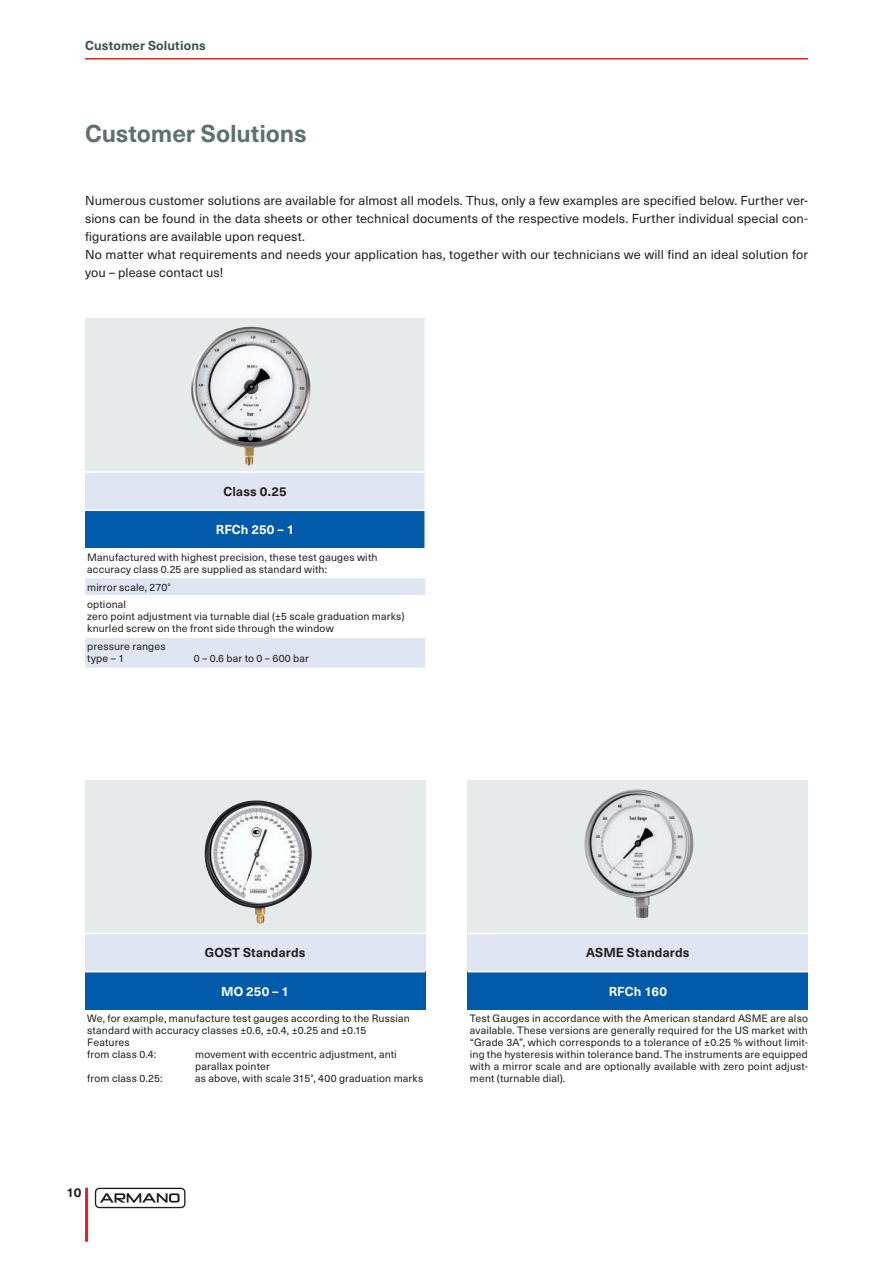
<style>
.page{position:relative;width:893px;height:1263px;background:#fff}
.page>*{position:absolute;margin:0;border:0;box-sizing:border-box;transform-origin:0 0}
.t1{font:700 24px "Neue Haas Unica W1 G";letter-spacing:-.005em;color:#5e7073}
.t2{font:12.75px/18px "Neue Haas Unica W1 G";letter-spacing:.01em;color:#231f20}
.t3{font:700 12.75px "Neue Haas Unica W1 G";letter-spacing:.01em;color:#231f20}
.t4{font:700 12.75px "Neue Haas Unica W1 G";letter-spacing:.01em;color:#fff}
.t5{font:700 12.75px "Neue Haas Unica W1 G";letter-spacing:.01em;color:#3d4f51}
.t6{font:10.5px/12px "Neue Haas Unica W1 G";letter-spacing:.015em;color:#231f20}
</style>
<div class="page">
<hr style="left:85px;top:1188px;width:3px;height:54px;background:#ee1d23">
<div style="left:95px;top:1188px;width:90px;height:20px;border:1px solid #231f20;border-radius:4px"></div>
<svg style="left:100px;top:1193px;width:80px;height:10px"></svg>
<hr style="left:85px;top:58px;width:723px;height:2px;background:#ee1d23">
<div style="left:468px;top:780px;width:340px;height:153px;background:#e6eaeb"></div>
<div style="left:468px;top:933px;width:340px;height:39px;background:#e0e5f3"></div>
<div style="left:468px;top:972px;width:340px;height:38px;background:#015aaa"></div>
<hr style="left:468px;top:933px;width:340px;height:1px;background:#fff">
<hr style="left:468px;top:971px;width:340px;height:1px;background:#fff">
<div style="left:85px;top:319px;width:340px;height:153px;background:#e6eaeb"></div>
<div style="left:85px;top:472px;width:340px;height:38px;background:#e0e5f3"></div>
<div style="left:85px;top:510px;width:340px;height:39px;background:#015aaa"></div>
<div style="left:85px;top:578px;width:340px;height:90px;background:#e0e5f3"></div>
<div style="left:85px;top:595px;width:340px;height:43px;background:#fff"></div>
<hr style="left:424px;top:473px;width:2px;height:36px;background:#fff">
<hr style="left:424px;top:319px;width:2px;height:152px;background:#fff">
<hr style="left:85px;top:471px;width:341px;height:2px;background:#fff">
<hr style="left:424px;top:511px;width:2px;height:38px;background:#fff">
<hr style="left:85px;top:509px;width:341px;height:2px;background:#fff">
<div style="left:85px;top:780px;width:340px;height:153px;background:#e6eaeb"></div>
<div style="left:85px;top:933px;width:340px;height:39px;background:#e0e5f3"></div>
<div style="left:85px;top:972px;width:340px;height:38px;background:#015aaa"></div>
<hr style="left:85px;top:933px;width:340px;height:1px;background:#fff">
<hr style="left:85px;top:971px;width:340px;height:1px;background:#fff">
<img style="left:191px;top:327px;width:120px;height:139px">
<img style="left:204px;top:800px;width:108px;height:124px">
<img style="left:584px;top:789px;width:109px;height:129px">
<p class="t5" style="left:85px;top:36px;width:122px">Customer Solutions</p>
<h1 class="t1" style="left:85px;top:115px;width:223px">Customer Solutions</h1>
<p class="t2" style="left:85px;top:191px;width:724px">Numerous customer solutions are available for almost all models. Thus, only a few examples are specified below. Further ver&shy;sions can be found in the data sheets or other technical documents of the respective models. Further individual special con&shy;figurations are available upon request.<br>No matter what requirements and needs your application has, together with our technicians we will find an ideal solution for you – please contact us!</p>
<p class="t3" style="left:224px;top:482px;width:65px">Class 0.25</p>
<p class="t4" style="left:216px;top:520px;width:80px">RFCh 250 – 1</p>
<p class="t6" style="left:87px;top:550px;width:292px">Manufactured with highest precision, these test gauges with accuracy class 0.25 are supplied as standard with:</p>
<p class="t6" style="left:87px;top:578px;width:85px;line-height:17px">mirror scale, 270° optional</p>
<p class="t6" style="left:87px;top:609px;width:319px">zero point adjustment via turnable dial (±5 scale graduation marks) knurled screw on the front side through the window</p>
<p class="t6" style="left:87px;top:640px;width:80px">pressure ranges type – 1</p>
<p class="t6" style="left:194px;top:652px;width:117px">0 – 0.6 bar to 0 – 600 bar</p>
<p class="t3" style="left:205px;top:943px;width:102px">GOST Standards</p>
<p class="t4" style="left:221px;top:981px;width:70px">MO 250 – 1</p>
<p class="t6" style="left:87px;top:1012px;width:324px">We, for example, manufacture test gauges according to the Russian standard with accuracy classes ±0.6, ±0.4, ±0.25 and ±0.15<br>Features<br>from class 0.4:</p>
<p class="t6" style="left:195px;top:1048px;width:203px">movement with eccentric adjustment, anti parallax pointer</p>
<p class="t6" style="left:87px;top:1072px;width:77px">from class 0.25:</p>
<p class="t6" style="left:195px;top:1072px;width:230px">as above, with scale 315°, 400 graduation marks</p>
<p class="t3" style="left:66px;top:1183px;width:17px">10</p>
<p class="t3" style="left:586px;top:943px;width:105px">ASME Standards</p>
<p class="t4" style="left:609px;top:981px;width:60px">RFCh 160</p>
<p class="t6" style="left:470px;top:1012px;width:340px;text-align:justify">Test Gauges in accordance with the American standard ASME are also available. These versions are generally required for the US market with “Grade 3A”, which corresponds to a tolerance of ±0.25 % without limit&shy;ing the hysteresis within tolerance band. The instruments are equipped with a mirror scale and are optionally available with zero point adjust&shy;ment (turnable dial).</p>
</div>
